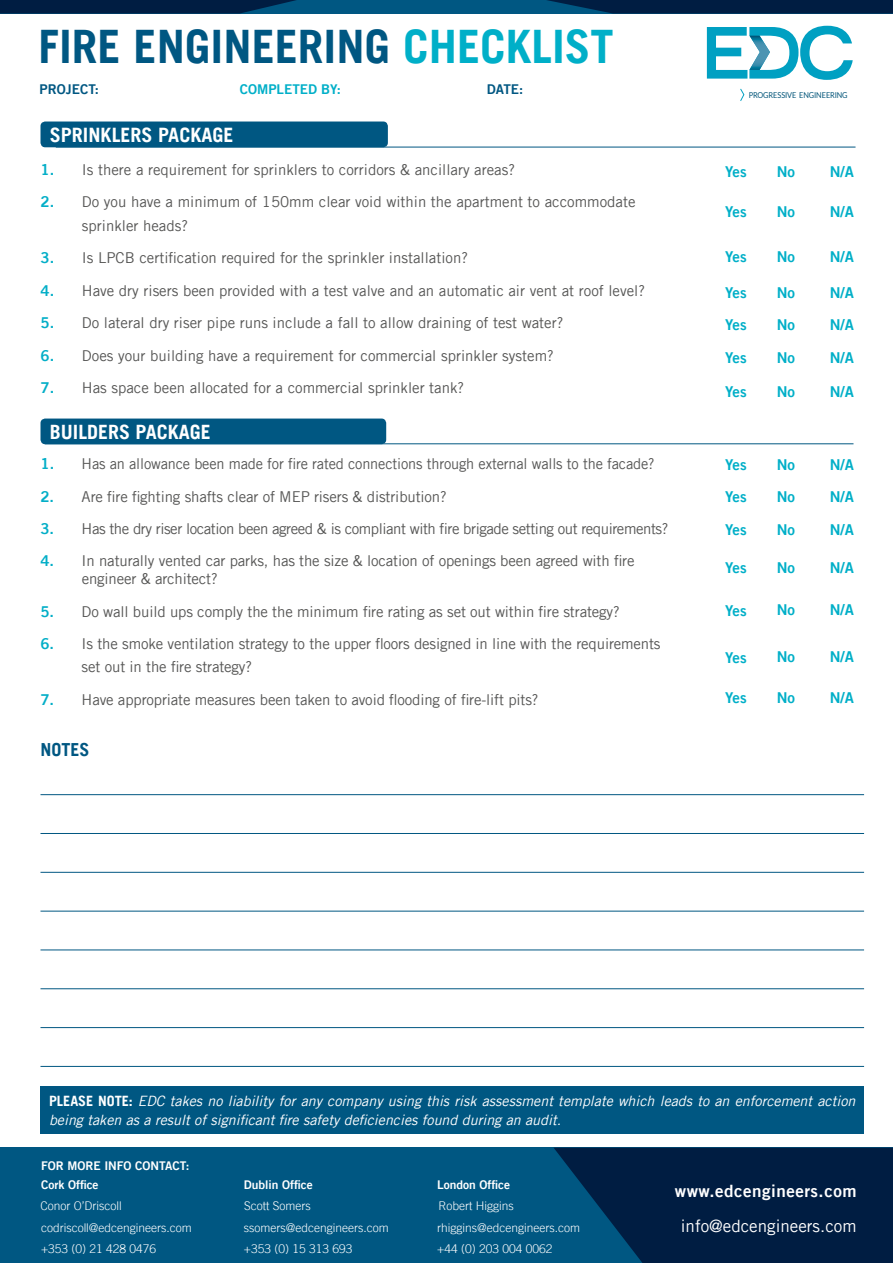
<style>
.page{position:relative;width:893px;height:1263px;background:#fff}
.page>*{position:absolute;margin:0;border:0;box-sizing:border-box;transform-origin:0 0}
.t1{font:700 46.2px "Trade Gothic LT";color:#005782}
.t2{font:700 19.8px "Trade Gothic LT";color:#fff}
.t3{font:700 18px "Trade Gothic LT";color:#005782}
.t4{font:16.95px "Trade Gothic LT";color:#fff}
.t5{font:16.95px "Trade Gothic LT Bold Two";letter-spacing:.03em;color:#fff}
.t6{font:15px/23.1px "Trade Gothic LT";letter-spacing:-.01em;color:#575756}
.t7{font:15px "Trade Gothic LT Bold Two";color:#00afc8}
.t8{font:15px "Trade Gothic LT";letter-spacing:-.03em;color:#575756}
.t9{font:italic 14.25px/19.5px "Trade Gothic LT";color:#fff}
.t10{font:13.5px "Trade Gothic LT Bold Two";color:#005782}
.t11{font:13.5px "Trade Gothic LT Bold Two";color:#00afc8}
.t12{font:300 12px "Trade Gothic LT";color:#fff}
.t13{font:12px "Trade Gothic LT Bold Two";color:#fff}
.t14{font:8.1px "Lato";letter-spacing:-.01em;color:#005478;scale:.91 1}
.s1{color:#00afc8}
.s2{font-family:"Trade Gothic LT Bold Two";color:#03aec7}
.s3{font-weight:700;font-style:normal}
</style>
<div class="page">
<div style="left:0;top:1148px;width:893px;height:115px;background:#005782"></div>
<div style="left:0;top:0;width:893px;height:14px;background:#005782"></div>
<svg style="left:547px;top:0;width:346px;height:14px;background:#00244a"></svg>
<svg style="left:0;top:0;width:296px;height:14px;background:#002449"></svg>
<hr style="left:56px;top:147px;width:799px;height:1px;background:#005782">
<div style="left:41px;top:122px;width:347px;height:25px;background:#005782;border-radius:5px"></div>
<svg style="left:740px;top:88px;width:5px;height:13px"></svg>
<svg style="left:707px;top:26px;width:146px;height:54px"></svg>
<svg style="left:554px;top:1148px;width:339px;height:115px;background:#00244a"></svg>
<hr style="left:45px;top:443px;width:808px;height:1px;background:#005782">
<div style="left:41px;top:419px;width:345px;height:25px;background:#005782;border-radius:5px"></div>
<hr style="left:40px;top:794px;width:824px;height:1px;background:#005782">
<hr style="left:40px;top:833px;width:824px;height:1px;background:#005782">
<hr style="left:40px;top:872px;width:824px;height:1px;background:#005782">
<hr style="left:40px;top:911px;width:824px;height:1px;background:#005782">
<hr style="left:40px;top:949px;width:824px;height:1px;background:#005782">
<hr style="left:40px;top:988px;width:824px;height:1px;background:#005782">
<hr style="left:40px;top:1027px;width:824px;height:1px;background:#005782">
<hr style="left:40px;top:1066px;width:824px;height:1px;background:#005782">
<div style="left:40px;top:1086px;width:824px;height:48px;background:#005782"></div>
<p class="t1" style="left:39px;top:18px;width:577px">FIRE ENGINEERING <span class="s1">CHECKLIST</span></p>
<p class="t10" style="left:40px;top:81px;width:61px">PROJECT:</p>
<p class="t11" style="left:240px;top:81px;width:103px">COMPLETED BY:</p>
<p class="t10" style="left:487px;top:81px;width:38px">DATE:</p>
<p class="t2" style="left:50px;top:122px;width:185px">SPRINKLERS PACKAGE</p>
<p class="t6" style="left:40px;top:158px;width:476px"><span class="s2">1.</span> Is there a requirement for sprinklers to corridors &amp; ancillary areas?</p>
<p class="t6" style="left:82px;top:190px;width:555px;text-indent:-41px"><span class="s2">2.</span> Do you have a minimum of 150mm clear void within the apartment to accommodate sprinkler heads?</p>
<p class="t6" style="left:40px;top:246px;width:429px"><span class="s2">3.</span> Is LPCB certification required for the sprinkler installation?</p>
<p class="t6" style="left:40px;top:279px;width:606px"><span class="s2">4.</span> Have dry risers been provided with a test valve and an automatic air vent at roof level?</p>
<p class="t6" style="left:40px;top:311px;width:524px"><span class="s2">5.</span> Do lateral dry riser pipe runs include a fall to allow draining of test water?</p>
<p class="t6" style="left:40px;top:344px;width:515px"><span class="s2">6.</span> Does your building have a requirement for commercial sprinkler system?</p>
<p class="t6" style="left:40px;top:376px;width:425px"><span class="s2">7.</span> Has space been allocated for a commercial sprinkler tank?</p>
<p class="t2" style="left:50px;top:419px;width:162px">BUILDERS PACKAGE</p>
<p class="t6" style="left:40px;top:452px;width:616px"><span class="s2">1.</span> Has an allowance been made for fire rated connections through external walls to the facade?</p>
<p class="t6" style="left:40px;top:484px;width:408px"><span class="s2">2.</span> Are fire fighting shafts clear of MEP risers &amp; distribution?</p>
<p class="t8" style="left:40px;top:519px;width:629px"><span class="s2">3.</span> Has the dry riser location been agreed &amp; is compliant with fire brigade setting out requirements?</p>
<p class="t6" style="left:82px;top:552px;width:554px;line-height:18px;text-indent:-41px"><span class="s2">4.</span> In naturally vented car parks, has the size &amp; location of openings been agreed with fire engineer &amp; architect?</p>
<p class="t6" style="left:40px;top:600px;width:581px"><span class="s2">5.</span> Do wall build ups comply the the minimum fire rating as set out within fire strategy?</p>
<p class="t6" style="left:82px;top:632px;width:580px;text-indent:-41px"><span class="s2">6.</span> Is the smoke ventilation strategy to the upper floors designed in line with the requirements set out in the fire strategy?</p>
<p class="t6" style="left:40px;top:687px;width:500px"><span class="s2">7.</span> Have appropriate measures been taken to avoid flooding of fire-lift pits?</p>
<p class="t3" style="left:40px;top:739px;width:51px">NOTES</p>
<p class="t14" style="left:749px;top:91px;width:110px">PROGRESSIVE ENGINEERING</p>
<p class="t7" style="left:725px;top:162px;width:23px">Yes</p>
<p class="t7" style="left:777px;top:162px;width:20px">No</p>
<p class="t7" style="left:830px;top:162px;width:26px">N/A</p>
<p class="t7" style="left:725px;top:202px;width:23px">Yes</p>
<p class="t7" style="left:777px;top:202px;width:20px">No</p>
<p class="t7" style="left:830px;top:202px;width:26px">N/A</p>
<p class="t7" style="left:725px;top:247px;width:23px">Yes</p>
<p class="t7" style="left:777px;top:247px;width:20px">No</p>
<p class="t7" style="left:830px;top:247px;width:26px">N/A</p>
<p class="t7" style="left:725px;top:283px;width:23px">Yes</p>
<p class="t7" style="left:777px;top:283px;width:20px">No</p>
<p class="t7" style="left:830px;top:283px;width:26px">N/A</p>
<p class="t7" style="left:725px;top:315px;width:23px">Yes</p>
<p class="t7" style="left:777px;top:315px;width:20px">No</p>
<p class="t7" style="left:830px;top:315px;width:26px">N/A</p>
<p class="t7" style="left:725px;top:348px;width:23px">Yes</p>
<p class="t7" style="left:777px;top:348px;width:20px">No</p>
<p class="t7" style="left:830px;top:348px;width:26px">N/A</p>
<p class="t7" style="left:725px;top:383px;width:23px">Yes</p>
<p class="t7" style="left:777px;top:383px;width:20px">No</p>
<p class="t7" style="left:830px;top:383px;width:26px">N/A</p>
<p class="t7" style="left:725px;top:455px;width:23px">Yes</p>
<p class="t7" style="left:777px;top:455px;width:20px">No</p>
<p class="t7" style="left:830px;top:455px;width:26px">N/A</p>
<p class="t7" style="left:725px;top:487px;width:23px">Yes</p>
<p class="t7" style="left:777px;top:487px;width:20px">No</p>
<p class="t7" style="left:830px;top:487px;width:26px">N/A</p>
<p class="t7" style="left:725px;top:520px;width:23px">Yes</p>
<p class="t7" style="left:777px;top:520px;width:20px">No</p>
<p class="t7" style="left:830px;top:520px;width:26px">N/A</p>
<p class="t7" style="left:725px;top:558px;width:23px">Yes</p>
<p class="t7" style="left:777px;top:558px;width:20px">No</p>
<p class="t7" style="left:830px;top:558px;width:26px">N/A</p>
<p class="t7" style="left:725px;top:601px;width:23px">Yes</p>
<p class="t7" style="left:777px;top:600px;width:20px">No</p>
<p class="t7" style="left:830px;top:600px;width:26px">N/A</p>
<p class="t7" style="left:725px;top:648px;width:23px">Yes</p>
<p class="t7" style="left:777px;top:648px;width:20px">No</p>
<p class="t7" style="left:830px;top:648px;width:26px">N/A</p>
<p class="t7" style="left:725px;top:689px;width:23px">Yes</p>
<p class="t7" style="left:777px;top:688px;width:20px">No</p>
<p class="t7" style="left:830px;top:688px;width:26px">N/A</p>
<p class="t9" style="left:49px;top:1091px;width:808px"><span class="s3">PLEASE NOTE:</span> EDC takes no liability for any company using this risk assessment template which leads to an enforcement action being taken as a result of significant fire safety deficiencies found during an audit.</p>
<p class="t13" style="left:41px;top:1158px;width:150px">FOR MORE INFO CONTACT:</p>
<p class="t13" style="left:41px;top:1177px;width:59px">Cork Office</p>
<p class="t12" style="left:41px;top:1220px;width:152px">codriscoll@edcengineers.com</p>
<p class="t12" style="left:41px;top:1241px;width:117px">+353 (0) 21 428 0476</p>
<p class="t13" style="left:244px;top:1177px;width:70px">Dublin Office</p>
<p class="t12" style="left:244px;top:1220px;width:146px">ssomers@edcengineers.com</p>
<p class="t12" style="left:244px;top:1241px;width:110px">+353 (0) 15 313 693</p>
<p class="t13" style="left:437px;top:1177px;width:74px">London Office</p>
<p class="t12" style="left:437px;top:1220px;width:144px">rhiggins@edcengineers.com</p>
<p class="t12" style="left:437px;top:1241px;width:117px">+44 (0) 203 004 0062</p>
<p class="t12" style="left:40px;top:1198px;width:83px">Conor O’Driscoll</p>
<p class="t12" style="left:244px;top:1198px;width:68px">Scott Somers</p>
<p class="t12" style="left:438px;top:1198px;width:77px">Robert Higgins</p>
<p class="t5" style="left:675px;top:1180px;width:183px">www.edcengineers.com</p>
<p class="t4" style="left:681px;top:1215px;width:177px">info@edcengineers.com</p>
</div>
